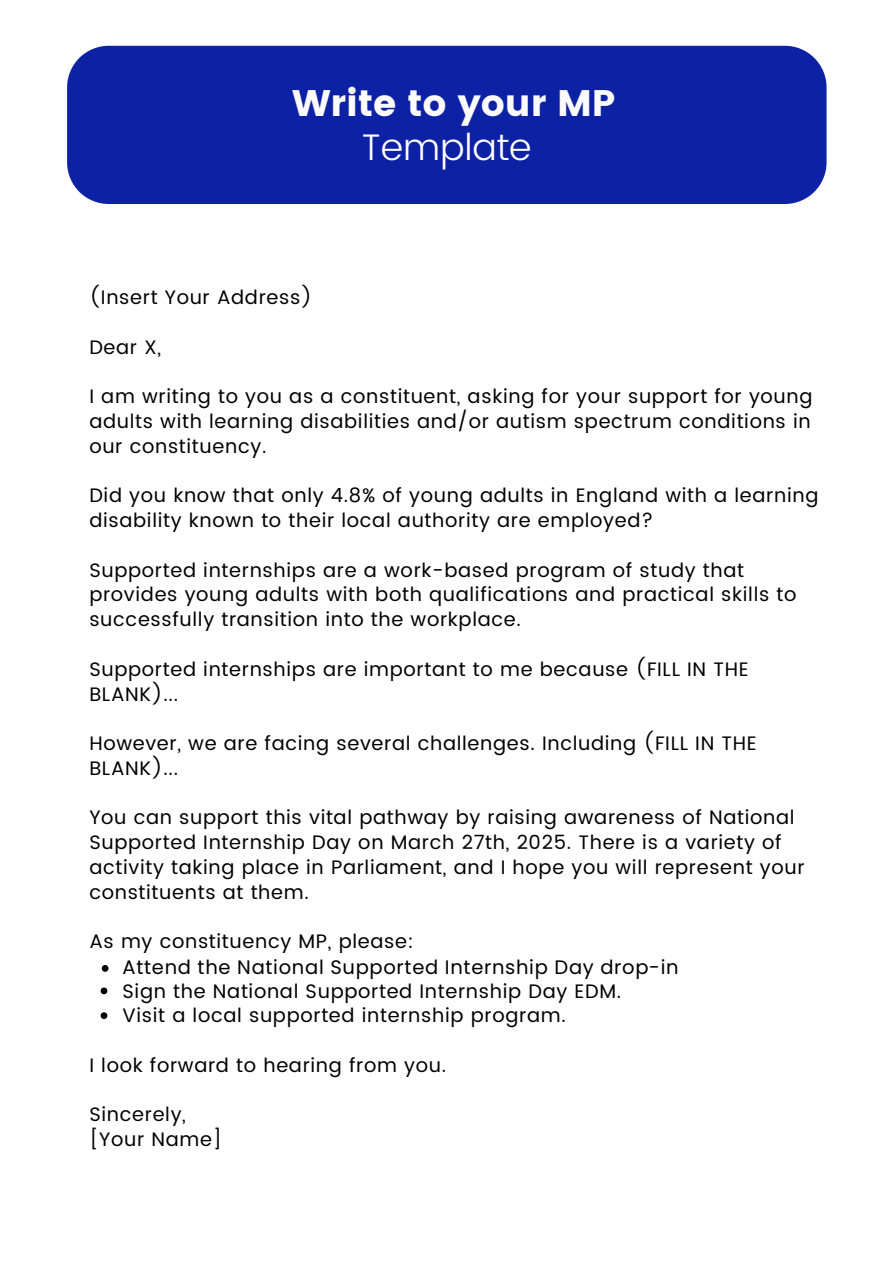
<style>
.page{position:relative;width:894px;height:1264px;background:#fff}
.page>*{position:absolute;margin:0;border:0;box-sizing:border-box;transform-origin:0 0}
.t1{font:36.9px "Poppins";letter-spacing:-.005em;color:#fbfbfb}
.t2{font:300 36.9px "Poppins";letter-spacing:-.005em;color:#fff}
.t3{font:19.5px/24.8px "Poppins";letter-spacing:.035em;color:#000}
</style>
<div class="page">
<svg style="left:246px;top:45px;width:134px;height:1px"></svg>
<div style="left:67px;top:46px;width:759px;height:158px;background:#0d21a4"></div>
<svg style="left:102px;top:965px;width:6px;height:6px"></svg>
<svg style="left:101px;top:987px;width:6px;height:7px"></svg>
<svg style="left:101px;top:1012px;width:6px;height:7px"></svg>
<p class="t1" style="left:292px;top:81px;width:325px">Write to your MP</p>
<p class="t2" style="left:361px;top:125px;width:171px">Template</p>
<h1 class="t3" style="left:89px;top:285px;width:224px">(Insert Your Address)</h1>
<h2 class="t3" style="left:89px;top:335px;width:73px">Dear X,</h2>
<p class="t3" style="left:89px;top:384px;width:724px;text-align:justify">I am writing to you as a constituent, asking for your support for young adults with learning disabilities and/or autism spectrum conditions in our constituency.</p>
<p class="t3" style="left:89px;top:483px;width:730px">Did you know that only 4.8% of young adults in England with a learning disability known to their local authority are employed?</p>
<p class="t3" style="left:89px;top:557px;width:708px">Supported internships are a work-based program of study that provides young adults with both qualifications and practical skills to successfully transition into the workplace.</p>
<p class="t3" style="left:89px;top:656px;width:660px">Supported internships are important to me because (FILL IN THE<br>BLANK)...</p>
<p class="t3" style="left:89px;top:731px;width:668px">However, we are facing several challenges. Including (FILL IN THE<br>BLANK)...</p>
<p class="t3" style="left:89px;top:805px;width:716px">You can support this vital pathway by raising awareness of National Supported Internship Day on March 27th, 2025. There is a variety of activity taking place in Parliament, and I hope you will represent your constituents at them.</p>
<p class="t3" style="left:89px;top:929px;width:326px">As my constituency MP, please:</p>
<p class="t3" style="left:122px;top:954px;width:557px">Attend the National Supported Internship Day drop-in</p>
<p class="t3" style="left:122px;top:978px;width:500px">Sign the National Supported Internship Day EDM.</p>
<p class="t3" style="left:122px;top:1003px;width:444px">Visit a local supported internship program.</p>
<p class="t3" style="left:89px;top:1052px;width:358px">I look forward to hearing from you.</p>
<p class="t3" style="left:89px;top:1102px;width:98px">Sincerely,</p>
<p class="t3" style="left:89px;top:1127px;width:134px">[Your Name]</p>
</div>
